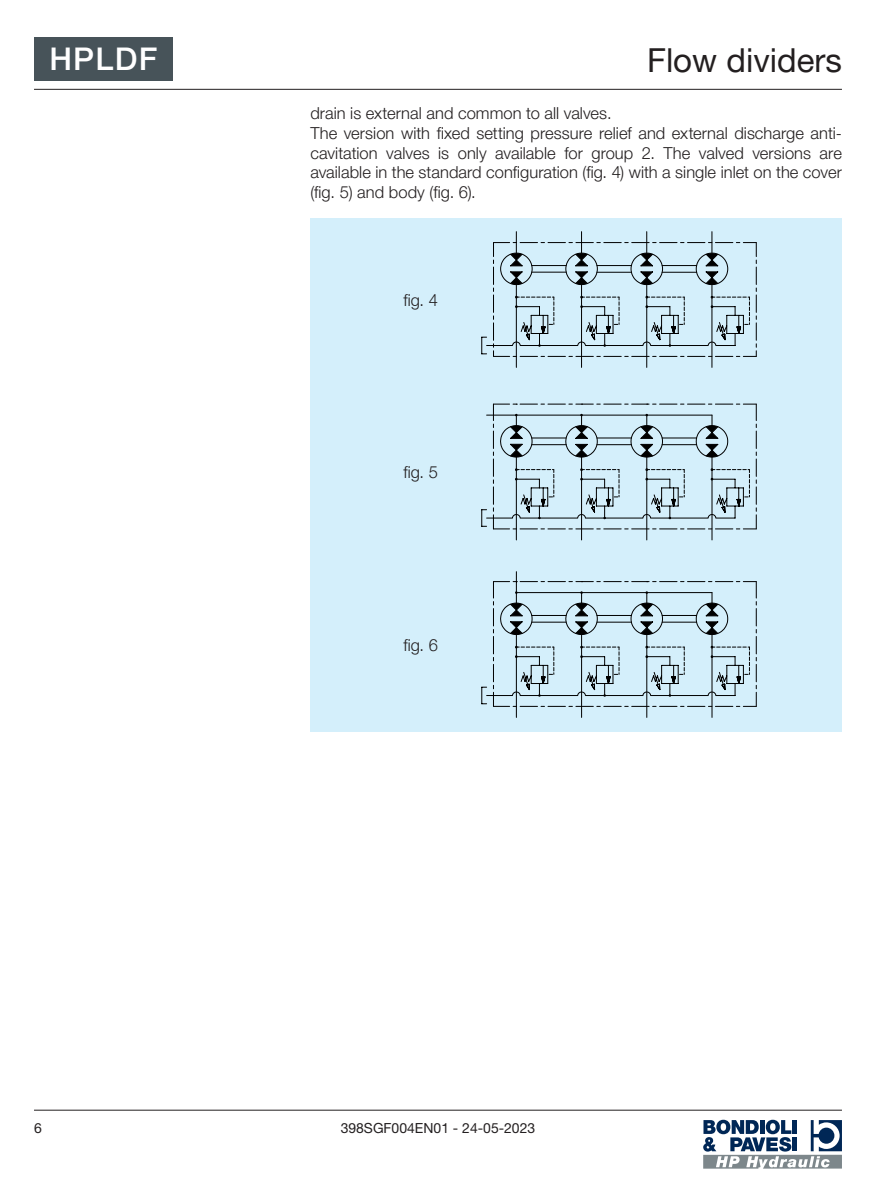
<style>
.page{position:relative;width:893px;height:1191px;background:#fff}
.page>*{position:absolute;margin:0;border:0;box-sizing:border-box;transform-origin:0 0}
.t1{font:33px "Helvetica Neue World 55 Roman";color:#231f20}
.t2{font:500 31.35px "Helvetica Neue LT Std";letter-spacing:.04em;color:#fff}
.t3{font:16.5px/19.8px "Helvetica Neue World 45 Lt";letter-spacing:.005em;color:#231f20}
.t4{font:13.95px "Helvetica Neue LT Std";color:#231f20}
</style>
<div class="page">
<div style="left:34px;top:37px;width:139px;height:44px;background:#475359"></div>
<svg style="left:703px;top:1119px;width:139px;height:49px"></svg>
<hr style="left:34px;top:89px;width:808px;height:1px;background:#231f20">
<hr style="left:34px;top:1109px;width:808px;height:1px;background:#231f20">
<div style="left:310px;top:218px;width:532px;height:513px;background:#d4effb"></div>
<svg style="left:481px;top:231px;width:276px;height:137px"></svg>
<svg style="left:481px;top:404px;width:276px;height:136px"></svg>
<svg style="left:481px;top:571px;width:276px;height:147px"></svg>
<h2 class="t2" style="left:49px;top:40px;width:110px">HPLDF</h2>
<h1 class="t1" style="left:647px;top:41px;width:196px">Flow dividers</h1>
<p class="t3" style="left:310px;top:103px;width:533px">drain is external and common to all valves.<br>The version with fixed setting pressure relief and external discharge anti&shy;cavitation valves is only available for group 2. The valved versions are available in the standard configuration (fig. 4) with a single inlet on the cover (fig. 5) and body (fig. 6).</p>
<p class="t3" style="left:403px;top:290px;width:36px">fig. 4</p>
<p class="t3" style="left:403px;top:463px;width:36px">fig. 5</p>
<p class="t3" style="left:403px;top:635px;width:36px">fig. 6</p>
<p class="t4" style="left:34px;top:1119px;width:9px">6</p>
<p class="t4" style="left:341px;top:1119px;width:196px">398SGF004EN01 - 24-05-2023</p>
</div>
